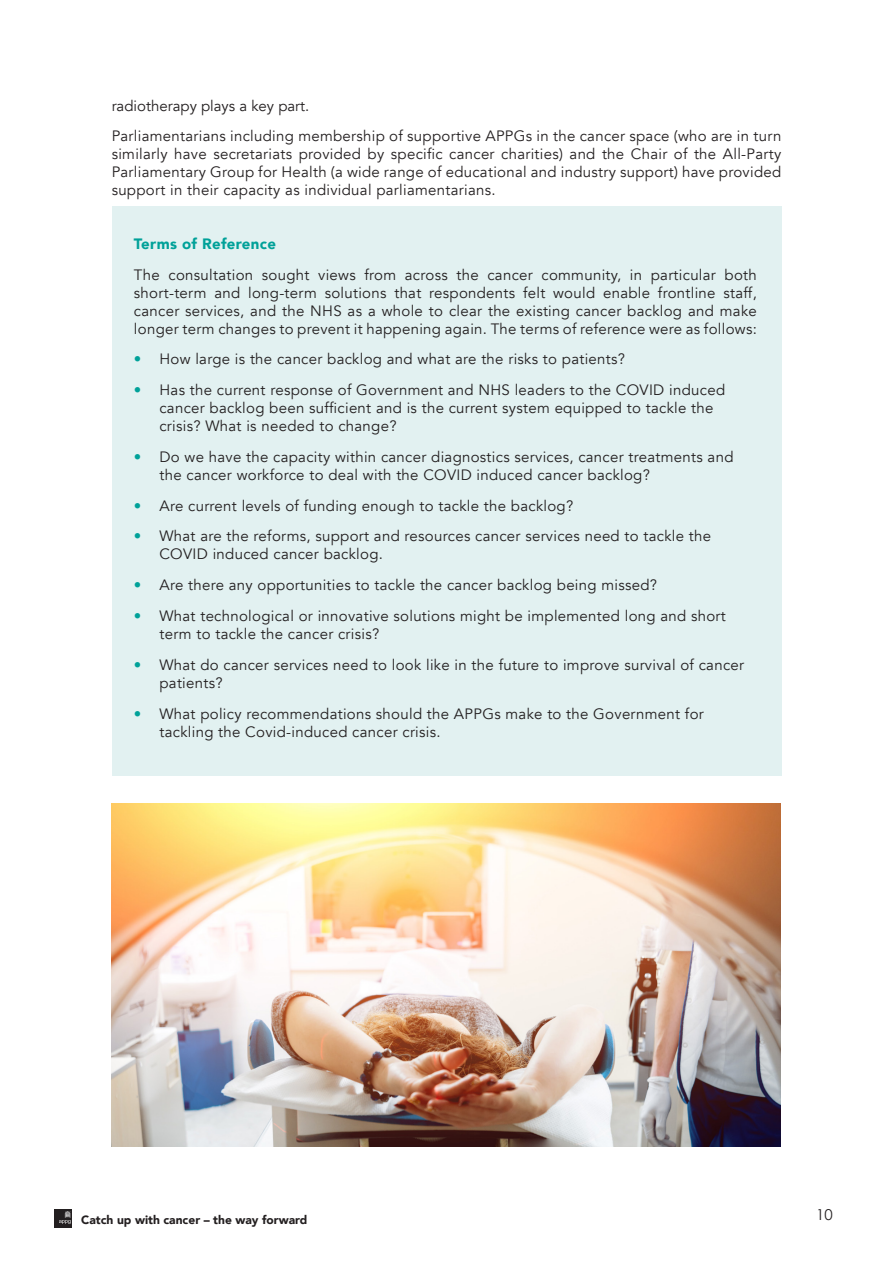
<style>
.page{position:relative;width:893px;height:1263px;background:#fff}
.page>*{position:absolute;margin:0;border:0;box-sizing:border-box;transform-origin:0 0}
.t1{font:15px/18px "Avenir";letter-spacing:.02em;color:#231f20}
.t2{font:15px "Avenir";color:#231f20}
.t3{font:900 15px "Avenir";letter-spacing:.02em;color:#00a199}
.t4{font:15px "Century Gothic";color:#231f20}
.t5{font:900 12px "Avenir";color:#231f20}
.s1{color:#00a199}
</style>
<div class="page">
<div style="left:54px;top:1210px;width:18px;height:18px;background:#231f20"></div>
<svg style="left:59px;top:1211px;width:12px;height:13px"></svg>
<div style="left:112px;top:206px;width:669px;height:570px;background:#e2f1f1"></div>
<img style="left:112px;top:804px;width:668px;height:343px">
<p class="t2" style="left:112px;top:97px;width:199px">radiotherapy plays a key part.</p>
<p class="t1" style="left:112px;top:128px;width:671px;text-align:justify">Parliamentarians including membership of supportive APPGs in the cancer space (who are in turn similarly have secretariats provided by specific cancer charities) and the Chair of the All-Party Parliamentary Group for Health (a wide range of educational and industry support) have provided support in their capacity as individual parliamentarians.</p>
<p class="t3" style="left:134px;top:231px;width:143px">Terms of Reference</p>
<p class="t1" style="left:134px;top:266px;width:624px;text-align:justify">The consultation sought views from across the cancer community, in particular both short-term and long-term solutions that respondents felt would enable frontline staff, cancer services, and the NHS as a whole to clear the existing cancer backlog and make longer term changes to prevent it happening again. The terms of reference were as follows:</p>
<p class="t1" style="left:134px;top:350px;width:493px"><span class="s1">•</span> How large is the cancer backlog and what are the risks to patients?</p>
<p class="t1" style="left:159px;top:381px;width:567px;text-indent:-26px"><span class="s1">•</span> Has the current response of Government and NHS leaders to the COVID induced cancer backlog been sufficient and is the current system equipped to tackle the crisis? What is needed to change?</p>
<p class="t1" style="left:159px;top:448px;width:576px;text-indent:-26px"><span class="s1">•</span> Do we have the capacity within cancer diagnostics services, cancer treatments and the cancer workforce to deal with the COVID induced cancer backlog?</p>
<p class="t1" style="left:134px;top:497px;width:441px"><span class="s1">•</span> Are current levels of funding enough to tackle the backlog?</p>
<p class="t1" style="left:159px;top:528px;width:553px;text-indent:-26px"><span class="s1">•</span> What are the reforms, support and resources cancer services need to tackle the<br>COVID induced cancer backlog.</p>
<p class="t1" style="left:134px;top:576px;width:525px"><span class="s1">•</span> Are there any opportunities to tackle the cancer backlog being missed?</p>
<p class="t1" style="left:159px;top:607px;width:568px;text-indent:-26px"><span class="s1">•</span> What technological or innovative solutions might be implemented long and short term to tackle the cancer crisis?</p>
<p class="t1" style="left:159px;top:656px;width:586px;text-indent:-26px"><span class="s1">•</span> What do cancer services need to look like in the future to improve survival of cancer patients?</p>
<p class="t1" style="left:159px;top:705px;width:546px;text-indent:-26px"><span class="s1">•</span> What policy recommendations should the APPGs make to the Government for tackling the Covid-induced cancer crisis.</p>
<p class="t5" style="left:81px;top:1209px;width:228px">Catch up with cancer – the way forward</p>
<p class="t4" style="left:816px;top:1204px;width:18px">10</p>
</div>
